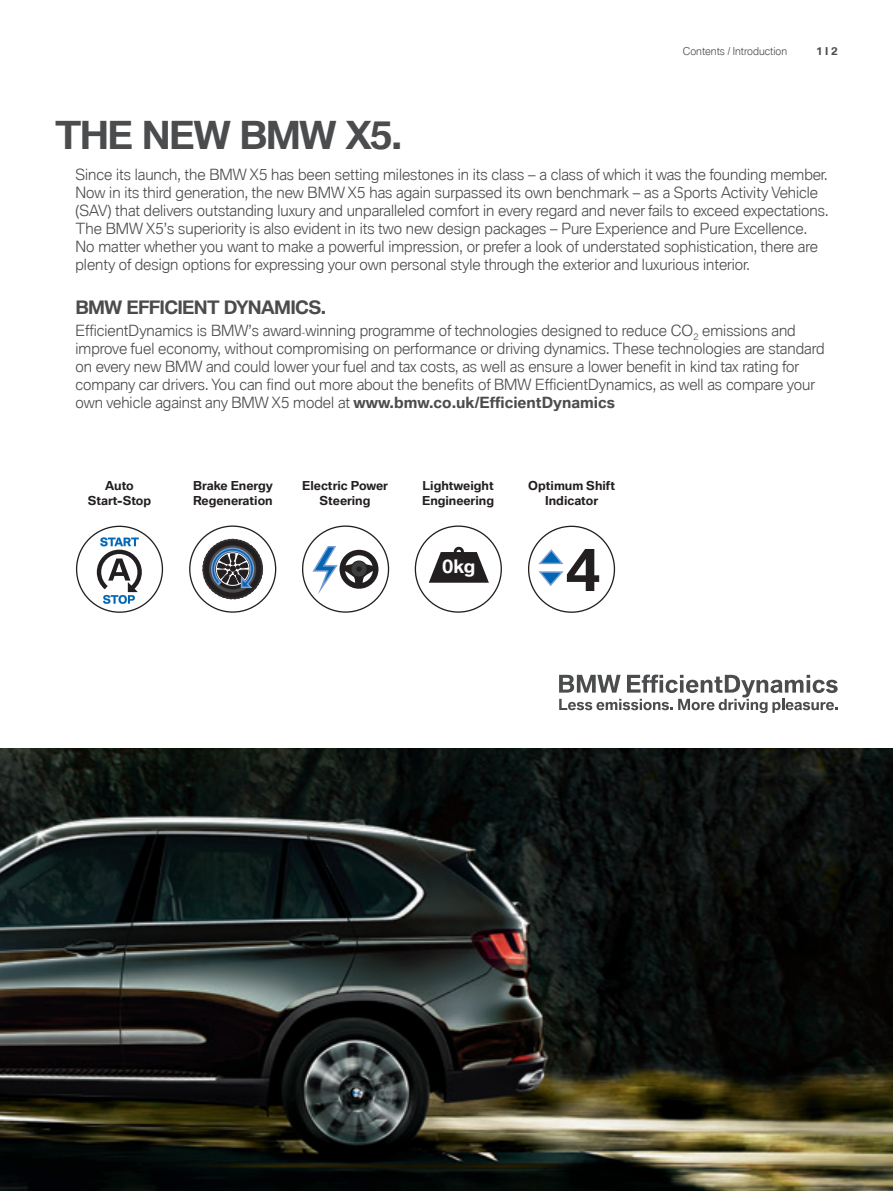
<style>
.page{position:relative;width:893px;height:1191px;background:#fff}
.page>*{position:absolute;margin:0;border:0;box-sizing:border-box;transform-origin:0 0}
.t1{font:300 57.15px "BMW Type";color:#231f20}
.t2{font:700 37.5px "BMW Type Global Pro";letter-spacing:-.045em;color:#4b4c4d}
.t3{font:700 18px "BMW Type Global Pro";letter-spacing:-.04em;color:#4b4c4d}
.t4{font:300 18px "BMW Type";color:#fff}
.t5{font:300 15px/18px "BMW Type Global Pro";color:#4b4c4d}
.t6{font:700 12px/14.4px "BMW Type Global Pro";color:#231f20;text-align:center}
.t7{font:300 10.5px "BMW Type Global Pro";color:#4b4c4d}
.t8{font:700 10.5px "BMW Type Global Pro";color:#4b4c4d}
.s1{font-size:10.5px}
.s2{font-weight:700}
</style>
<div class="page">
<svg style="left:559px;top:674px;width:279px;height:39px"></svg>
<svg style="left:189px;top:525px;width:87px;height:87px"></svg>
<svg style="left:302px;top:525px;width:87px;height:87px"></svg>
<svg style="left:415px;top:525px;width:87px;height:87px"></svg>
<div style="left:454px;top:547px;width:10px;height:10px;border:3px solid #231f20;border-radius:50%"></div>
<svg style="left:528px;top:525px;width:87px;height:88px"></svg>
<img style="left:0;top:748px;width:893px;height:443px">
<svg style="left:76px;top:525px;width:87px;height:88px"></svg>
<p class="t7" style="left:683px;top:44px;width:106px">Contents / Introduction</p>
<p class="t8" style="left:816px;top:46px;width:23px">1 I 2</p>
<h2 class="t2" style="left:55px;top:115px;width:349px">THE new BMW X5.</h2>
<p class="t5" style="left:75px;top:166px;width:755px">Since its launch, the BMW X5 has been setting milestones in its class – a class of which it was the founding member.<br>Now in its third generation, the new BMW X5 has again surpassed its own benchmark – as a Sports Activity Vehicle (SAV) that delivers outstanding luxury and unparalleled comfort in every regard and never fails to exceed expectations.<br>The BMW X5’s superiority is also evident in its two new design packages – Pure Experience and Pure Excellence.<br>No matter whether you want to make a powerful impression, or prefer a look of understated sophistication, there are plenty of design options for expressing your own personal style through the exterior and luxurious interior.</p>
<p class="t3" style="left:75px;top:297px;width:73px">BMW EFFICI</p>
<p class="t3" style="left:182px;top:297px;width:145px">ENT DYNAMICS.</p>
<p class="t5" style="left:75px;top:323px;width:751px">EfficientDynamics is BMW’s award<span class="s1">-</span>winning programme of technologies designed to reduce CO<sub>2</sub> emissions and improve fuel economy, without compromising on performance or driving dynamics. These technologies are standard on every new BMW and could lower your fuel and tax costs, as well as ensure a lower benefit in kind tax rating for company car drivers. You can find out more about the benefits of BMW EfficientDynamics, as well as compare your own vehicle against any BMW X5 model at <span class="s2">www.bmw.co.uk/EfficientDynamics</span></p>
<p class="t6" style="left:88px;top:479px;width:65px">Auto<br>Start-Stop</p>
<p class="t6" style="left:193px;top:479px;width:81px;text-align:left">Brake Energy<br>Regeneration</p>
<p class="t6" style="left:302px;top:479px;width:87px">Electric Power<br>Steering</p>
<p class="t6" style="left:422px;top:479px;width:73px;text-align:left">Lightweight<br>Engineering</p>
<p class="t6" style="left:528px;top:479px;width:88px">Optimum Shift<br>Indicator</p>
<p class="t4" style="left:442px;top:556px;width:35px">0kg</p>
<h1 class="t1" style="left:565px;top:537px;width:37px">4</h1>
</div>
